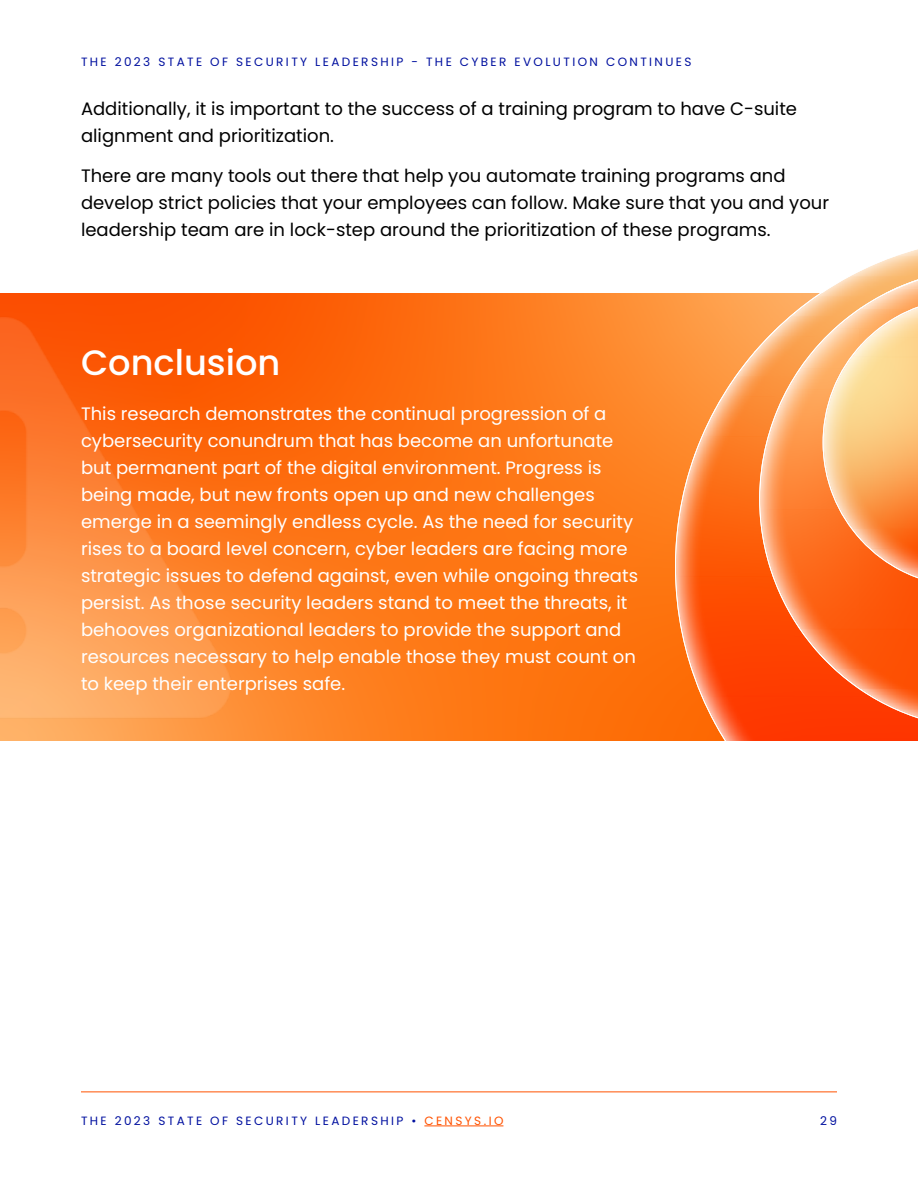
<style>
.page{position:relative;width:918px;height:1188px;background:#fff}
.page>*{position:absolute;margin:0;border:0;box-sizing:border-box;transform-origin:0 0}
.t1{font:500 35.25px "Poppins";color:#fff}
.t2{font:18px/27px "Poppins";color:#fff}
.t3{font:18px/27px "Poppins";color:#000}
.t4{font:12px "Poppins";letter-spacing:.2em;color:#00109f}
.s1{color:#ff5200}
</style>
<div class="page">
<img style="left:0;top:293px;width:675px;height:448px">
<hr style="left:424px;top:1126px;width:79px;height:1px;background:#ff5200">
<hr style="left:81px;top:1092px;width:756px;height:1px;background:#ff5200">
<svg style="left:675px;top:293px;width:84px;height:448px;background:#fd923a"></svg>
<img style="left:676px;top:576px;width:83px;height:120px">
<img style="left:675px;top:436px;width:84px;height:140px">
<img style="left:702px;top:696px;width:57px;height:40px">
<img style="left:702px;top:396px;width:57px;height:40px">
<img style="left:735px;top:736px;width:24px;height:5px">
<img style="left:722px;top:376px;width:37px;height:20px">
<img style="left:735px;top:336px;width:24px;height:40px">
<img style="left:687px;top:656px;width:16px;height:41px">
<img style="left:675px;top:453px;width:20px;height:204px">
<img style="left:702px;top:697px;width:13px;height:27px">
<img style="left:694px;top:409px;width:21px;height:49px">
<img style="left:714px;top:721px;width:21px;height:20px">
<img style="left:714px;top:377px;width:21px;height:35px">
<img style="left:735px;top:351px;width:20px;height:28px">
<img style="left:755px;top:330px;width:4px;height:23px">
<svg style="left:759px;top:249px;width:159px;height:492px"></svg>
<img style="left:759px;top:509px;width:100px;height:100px">
<img style="left:759px;top:389px;width:56px;height:120px">
<img style="left:799px;top:609px;width:119px;height:20px">
<img style="left:788px;top:368px;width:27px;height:21px">
<img style="left:799px;top:629px;width:119px;height:40px">
<img style="left:801px;top:328px;width:14px;height:15px">
<img style="left:834px;top:669px;width:84px;height:20px">
<img style="left:859px;top:689px;width:59px;height:21px">
<img style="left:859px;top:592px;width:40px;height:17px">
<img style="left:900px;top:289px;width:18px;height:4px">
<img style="left:899px;top:709px;width:19px;height:1px">
<img style="left:900px;top:288px;width:18px;height:1px">
<img style="left:899px;top:592px;width:19px;height:17px">
<img style="left:759px;top:404px;width:21px;height:189px">
<img style="left:779px;top:589px;width:20px;height:40px">
<img style="left:779px;top:369px;width:20px;height:39px">
<img style="left:799px;top:626px;width:21px;height:29px">
<img style="left:799px;top:343px;width:16px;height:28px">
<img style="left:819px;top:652px;width:21px;height:22px">
<img style="left:839px;top:672px;width:24px;height:18px">
<img style="left:860px;top:690px;width:39px;height:20px">
<img style="left:860px;top:287px;width:40px;height:6px">
<img style="left:895px;top:710px;width:23px;height:8px">
<img style="left:896px;top:279px;width:22px;height:9px">
<svg style="left:815px;top:293px;width:103px;height:299px;background:#fc924c"></svg>
<img style="left:823px;top:356px;width:95px;height:173px">
<img style="left:851px;top:529px;width:67px;height:20px">
<img style="left:852px;top:337px;width:66px;height:20px">
<img style="left:869px;top:548px;width:49px;height:20px">
<img style="left:869px;top:318px;width:49px;height:20px">
<img style="left:895px;top:567px;width:23px;height:11px">
<img style="left:895px;top:308px;width:23px;height:10px">
<img style="left:823px;top:370px;width:19px;height:145px">
<img style="left:841px;top:511px;width:20px;height:30px">
<img style="left:841px;top:344px;width:20px;height:30px">
<img style="left:860px;top:538px;width:20px;height:20px">
<img style="left:860px;top:327px;width:20px;height:20px">
<img style="left:880px;top:556px;width:20px;height:14px">
<img style="left:880px;top:315px;width:20px;height:14px">
<img style="left:899px;top:569px;width:19px;height:9px">
<img style="left:899px;top:307px;width:19px;height:9px">
<img style="left:0;top:304px;width:245px;height:427px">
<p class="t4" style="left:81px;top:55px;width:612px">THE 2023 STATE OF SECURITY LEADERSHIP - THE CYBER EVOLUTION CONTINUES</p>
<p class="t3" style="left:81px;top:95px;width:718px">Additionally, it is important to the success of a training program to have C-suite alignment and prioritization.</p>
<p class="t3" style="left:81px;top:163px;width:750px">There are many tools out there that help you automate training programs and develop strict policies that your employees can follow. Make sure that you and your leadership team are in lock-step around the prioritization of these programs.</p>
<h1 class="t1" style="left:81px;top:342px;width:201px">Conclusion</h1>
<p class="t2" style="left:81px;top:401px;width:559px">This research demonstrates the continual progression of a cybersecurity conundrum that has become an unfortunate but permanent part of the digital environment. Progress is being made, but new fronts open up and new challenges emerge in a seemingly endless cycle. As the need for security rises to a board level concern, cyber leaders are facing more strategic issues to defend against, even while ongoing threats persist. As those security leaders stand to meet the threats, it behooves organizational leaders to provide the support and resources necessary to help enable those they must count on to keep their enterprises safe.</p>
<p class="t4" style="left:81px;top:1114px;width:424px">THE 2023 STATE OF SECURITY LEADERSHIP • <span class="s1">CENSYS.IO</span></p>
<p class="t4" style="left:820px;top:1114px;width:18px">29</p>
</div>
